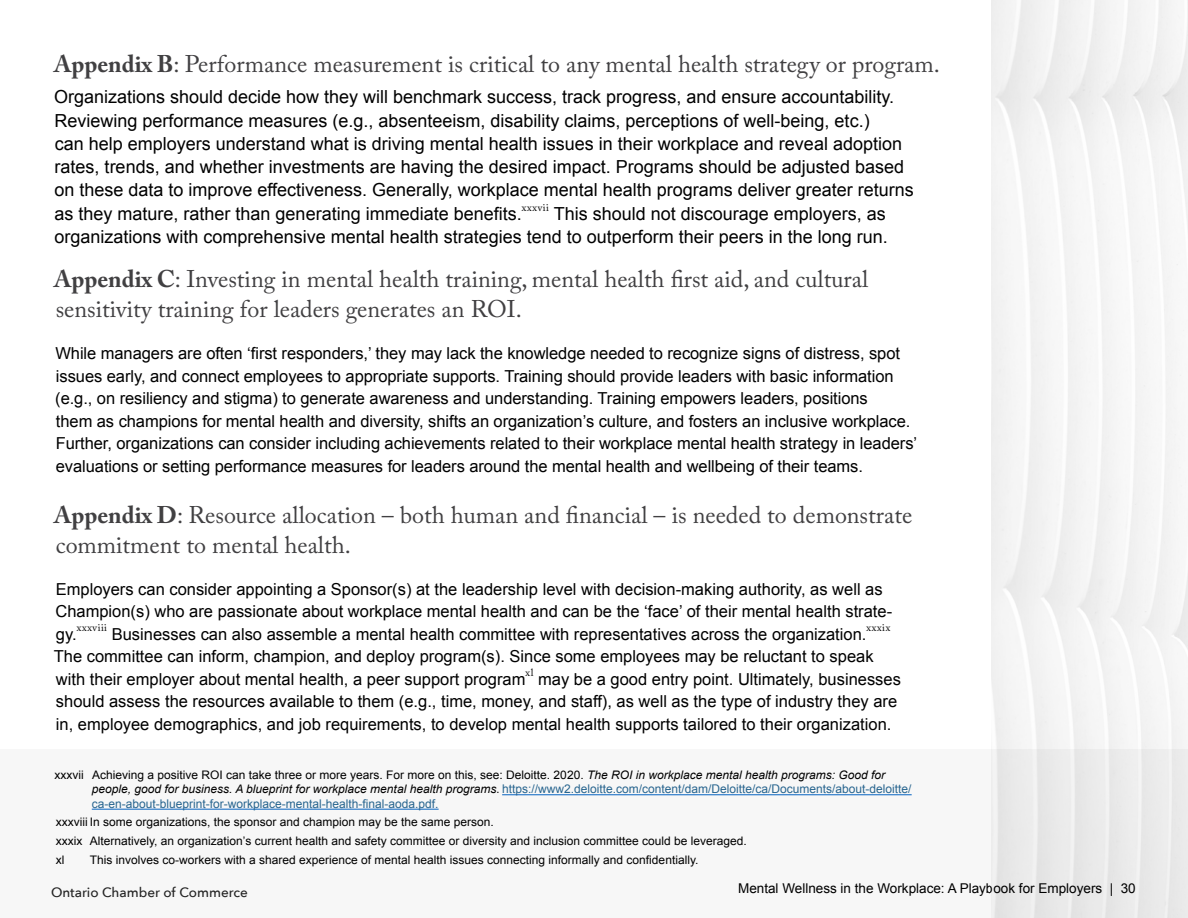
<style>
.page{position:relative;width:1188px;height:918px;background:#fff}
.page>*{position:absolute;margin:0;border:0;box-sizing:border-box;transform-origin:0 0}
.Appendix_header{font:24px/30px "Adobe Caslon Pro";color:#414042}
.Appendix_header-2{font:18px/23.2px "Arial";color:#000}
.Body{font:16.5px/22.5px "Arial";color:#000}
.t1{font:13.5px "Arial";color:#000}
.t2{font:500 13.5px "Avenir Next";color:#262626}
.Footnotes{font:12px/14.4px "Arial";color:#28658f}
.Footnotes-2{font:11.7px "Arial";color:#000}
.Body-2{font:10.5px "Adobe Caslon Pro";letter-spacing:.06em;color:#000}
.Appendix_header-3{font:10.5px "Adobe Caslon Pro";letter-spacing:.065em;color:#000}
.s1{font-weight:700}
.s2{font-style:italic}
.s3{font-style:italic;font-size:11.7px;color:#000}
.s4{font-family:"Calibri";font-size:11.7px;color:#000}
</style>
<div class="page">
<div style="left:0;top:749px;width:1188px;height:169px;background:#f7f7f7"></div>
<hr style="left:502px;top:794px;width:410px;height:1px;background:#0563c1">
<hr style="left:92px;top:809px;width:347px;height:1px;background:#0563c1">
<h2 class="Appendix_header" style="left:54px;top:48px;width:887px"><span class="s1">Appendix B</span>: Performance measurement is critical to any mental health strategy or program.</h2>
<h2 class="Appendix_header-2" style="left:54px;top:86px;width:861px">Organizations should decide how they will benchmark success, track progress, and ensure accountability.<br>Reviewing performance measures (e.g., absenteeism, disability claims, perceptions of well-being, etc.)<br>can help employers understand what is driving mental health issues in their workplace and reveal adoption rates, trends, and whether investments are having the desired impact. Programs should be adjusted based on these data to improve effectiveness. Generally, workplace mental health programs deliver greater returns as they mature, rather than generating immediate benefits.</h2>
<h2 class="Appendix_header-3" style="left:522px;top:201px;width:29px">xxxvii</h2>
<h2 class="Appendix_header-2" style="left:55px;top:202px;width:835px;text-align:right">This should not discourage employers, as<br>organizations with comprehensive mental health strategies tend to outperform their peers in the long run.</h2>
<h2 class="Appendix_header" style="left:54px;top:264px;width:816px"><span class="s1">Appendix C</span>: Investing in mental health training, mental health first aid, and cultural sensitivity training for leaders generates an ROI.</h2>
<p class="Body" style="left:55px;top:342px;width:863px">While managers are often ‘first responders,’ they may lack the knowledge needed to recognize signs of distress, spot issues early, and connect employees to appropriate supports. Training should provide leaders with basic information (e.g., on resiliency and stigma) to generate awareness and understanding. Training empowers leaders, positions<br>them as champions for mental health and diversity, shifts an organization’s culture, and fosters an inclusive workplace.<br>Further, organizations can consider including achievements related to their workplace mental health strategy in leaders’ evaluations or setting performance measures for leaders around the mental health and wellbeing of their teams.</p>
<h2 class="Appendix_header" style="left:54px;top:500px;width:860px"><span class="s1">Appendix D</span>: Resource allocation – both human and financial – is needed to demonstrate commitment to mental health.</h2>
<p class="Body" style="left:55px;top:578px;width:838px">Employers can consider appointing a Sponsor(s) at the leadership level with decision-making authority, as well as<br>Champion(s) who are passionate about workplace mental health and can be the ‘face’ of their mental health strate&shy;gy.</p>
<p class="Body-2" style="left:867px;top:621px;width:25px">xxxix</p>
<p class="Body" style="left:54px;top:645px;width:821px">The committee can inform, champion, and deploy program(s). Since some employees may be reluctant to speak with their employer about mental health, a peer support program</p>
<p class="Body-2" style="left:77px;top:621px;width:32px">xxxviii</p>
<p class="Body" style="left:112px;top:623px;width:756px">Businesses can also assemble a mental health committee with representatives across the organization.</p>
<p class="Body-2" style="left:526px;top:666px;width:9px">xl</p>
<p class="Body" style="left:56px;top:668px;width:847px;text-indent:482px">may be a good entry point. Ultimately, businesses should assess the resources available to them (e.g., time, money, and staff), as well as the type of industry they are in, employee demographics, and job requirements, to develop mental health supports tailored to their organization.</p>
<p class="Footnotes-2" style="left:54px;top:767px;width:832px">xxxvii Achieving a positive ROI can take three or more years. For more on this, see: Deloitte. 2020. <span class="s2">The ROI in workplace mental health programs: Good for</span></p>
<p class="Footnotes" style="left:92px;top:782px;width:821px"><span class="s3">people, good for business. A blueprint for workplace mental health programs</span><span class="s4">.</span> https://www2.deloitte.com/content/dam/Deloitte/ca/Documents/about-deloitte/ ca-en-about-blueprint-for-workplace-mental-health-final-aoda.pdf.</p>
<p class="Footnotes-2" style="left:56px;top:814px;width:440px">xxxviii In some organizations, the sponsor and champion may be the same person.</p>
<p class="Footnotes-2" style="left:56px;top:833px;width:693px">xxxix Alternatively, an organization’s current health and safety committee or diversity and inclusion committee could be leveraged.</p>
<p class="Footnotes-2" style="left:56px;top:852px;width:10px">xl</p>
<p class="Footnotes-2" style="left:90px;top:852px;width:610px">This involves co-workers with a shared experience of mental health issues connecting informally and confidentially.</p>
<p class="t2" style="left:51px;top:880px;width:198px">Ontario Chamber of Commerce</p>
<p class="t1" style="left:738px;top:880px;width:399px">Mental Wellness in the Workplace: A Playbook for Employers | 30</p>
</div>
